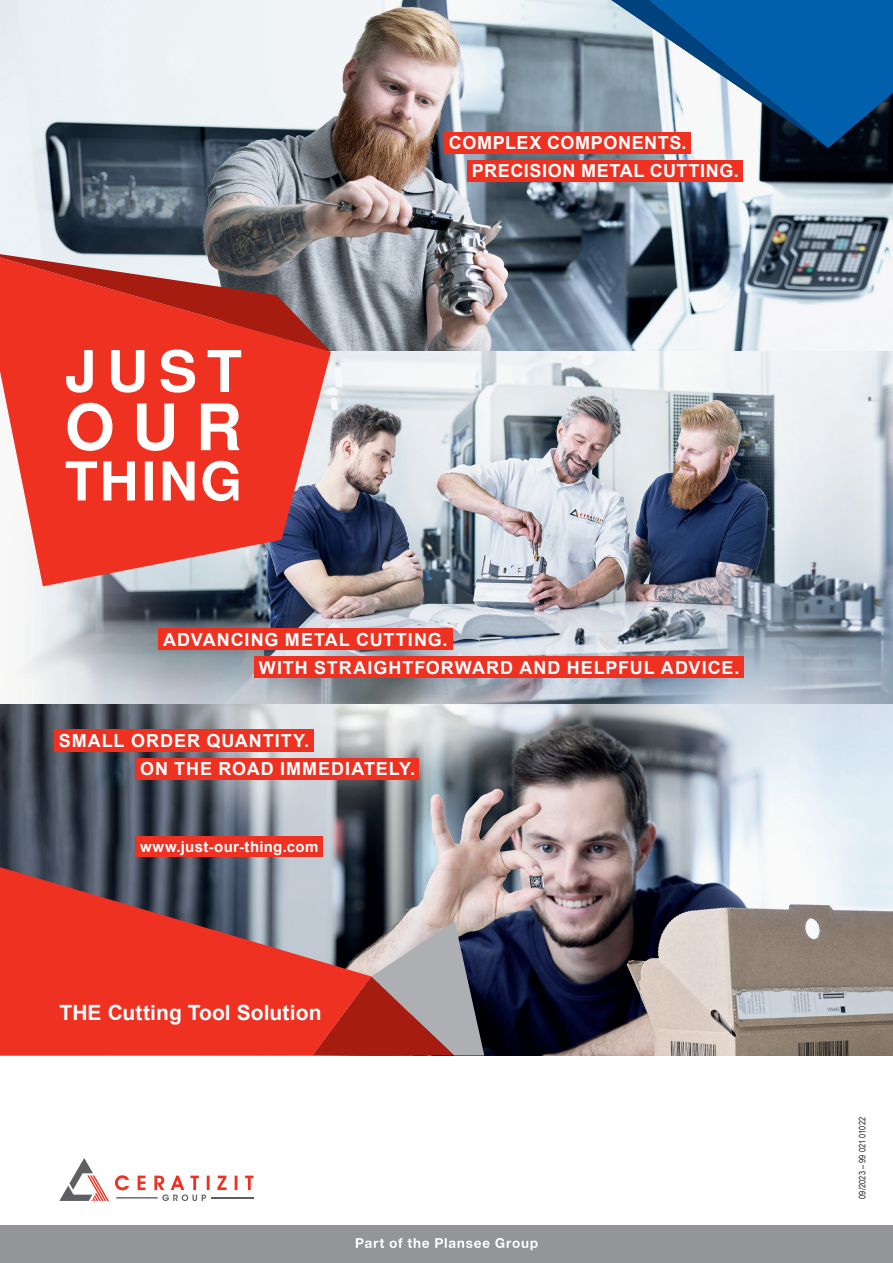
<style>
.page{position:relative;width:893px;height:1263px;background:#fff}
.page>*{position:absolute;margin:0;border:0;box-sizing:border-box;transform-origin:0 0}
.t1{font:700 21px "Arial";letter-spacing:.005em;color:#fff}
.t2{font:700 18px/28px "Arial";letter-spacing:.05em;color:#fff}
.t3{font:700 15px "Arial";letter-spacing:.02em;color:#fff}
.CB_AF_FT03{font:9px "Arial Narrow";letter-spacing:.02em;color:#231f20}
</style>
<div class="page">
<img style="left:0;top:0;width:893px;height:1055px">
<svg style="left:611px;top:0;width:282px;height:148px"></svg>
<svg style="left:59px;top:1158px;width:50px;height:43px"></svg>
<svg style="left:115px;top:1175px;width:138px;height:26px"></svg>
<div style="left:0;top:1225px;width:893px;height:38px;background:#939598"></div>
<svg style="left:356px;top:1238px;width:182px;height:12px"></svg>
<svg style="left:0;top:393px;width:331px;height:193px;background:#da5f5a"></svg>
<svg style="left:66px;top:461px;width:172px;height:40px"></svg>
<svg style="left:67px;top:403px;width:172px;height:48px"></svg>
<svg style="left:0;top:254px;width:331px;height:139px;background:#d35148"></svg>
<svg style="left:0;top:867px;width:371px;height:188px;background:#c8423b"></svg>
<svg style="left:313px;top:921px;width:171px;height:134px;background:#a26969"></svg>
<div style="left:444px;top:132px;width:247px;height:22px;background:#ef3122"></div>
<div style="left:467px;top:160px;width:276px;height:22px;background:#ef3122"></div>
<div style="left:159px;top:628px;width:294px;height:22px;background:#ef3122"></div>
<div style="left:254px;top:656px;width:490px;height:22px;background:#ef3122"></div>
<div style="left:54px;top:729px;width:260px;height:22px;background:#ef3122"></div>
<div style="left:135px;top:758px;width:284px;height:21px;background:#ef3122"></div>
<div style="left:135px;top:837px;width:188px;height:20px;background:#ef3122"></div>
<p class="t2" style="left:472px;top:129px;width:268px;text-indent:-23px">COMPLEX COMPONENTS.<br>PRECISION METAL CUTTING.</p>
<p class="t2" style="left:259px;top:626px;width:482px;text-indent:-96px">ADVANCING METAL CUTTING.<br>WITH STRAIGHTFORWARD AND HELPFUL ADVICE.</p>
<p class="t2" style="left:140px;top:726px;width:277px;text-indent:-81px">SMALL ORDER QUANTITY.<br>ON THE ROAD IMMEDIATELY.</p>
<p class="t3" style="left:140px;top:836px;width:180px">www.just-our-thing.com</p>
<p class="t1" style="left:60px;top:998px;width:263px">THE Cutting Tool Solution</p>
<p class="CB_AF_FT03" style="left:856px;top:1199px;width:84px;rotate:-90deg">09/2023 – 99 021 01022</p>
</div>
